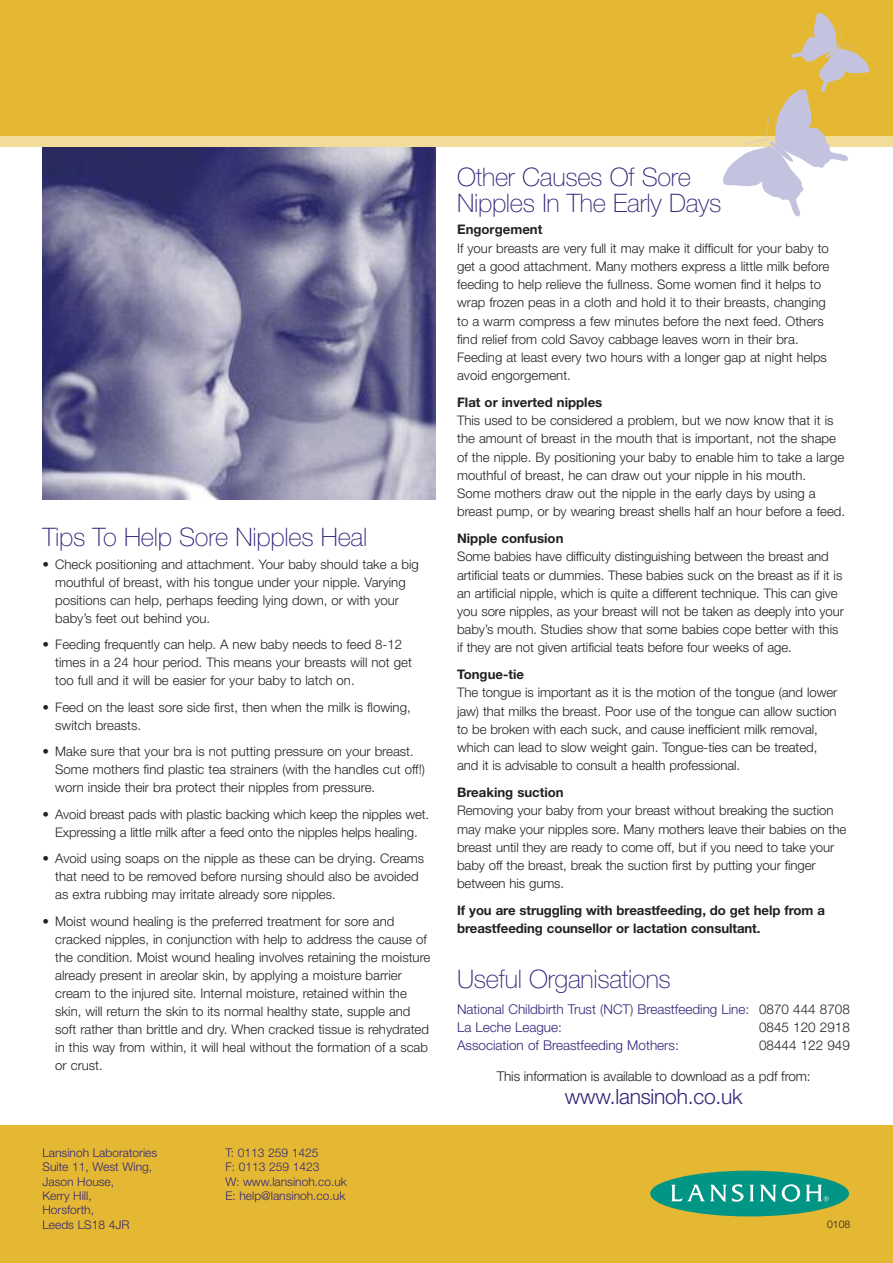
<style>
.page{position:relative;width:893px;height:1263px;background:#fff}
.page>*{position:absolute;margin:0;border:0;box-sizing:border-box;transform-origin:0 0}
.t1{font:100 25.5px/25.5px "Helvetica Neue";letter-spacing:-.01em;color:#322579}
.t2{font:300 21px "Helvetica Neue";letter-spacing:-.01em;color:#322579}
.t3{font:300 13.5px/18px "Helvetica Neue";color:#322579}
.t4{font:300 13.5px "Helvetica Neue";letter-spacing:-.01em;color:#212125}
.t5{font:300 13.2px/18px "Helvetica Neue";color:#212125}
.t6{font:700 13.2px/18px "Helvetica Neue";letter-spacing:-.005em;color:#212125}
.t7{font:300 12px/14.4px "Helvetica Neue";color:#322579}
.t8{font:300 10.5px "Helvetica Neue";color:#212125}
.s1{color:#212125}
</style>
<div class="page">
<img style="left:43px;top:147px;width:393px;height:353px">
<div style="left:0;top:1125px;width:893px;height:138px;background:#e4b833"></div>
<svg style="left:650px;top:1171px;width:199px;height:45px"></svg>
<div style="left:0;top:0;width:893px;height:136px;background:#e4b833"></div>
<div style="left:0;top:136px;width:893px;height:11px;background:#f1dc99"></div>
<svg style="left:723px;top:13px;width:146px;height:203px"></svg>
<h1 class="t1" style="left:43px;top:527px;width:326px">Tips To Help Sore Nipples Heal</h1>
<p class="t5" style="left:55px;top:556px;width:365px;text-indent:-13px">• Check positioning and attachment. Your baby should take a big mouthful of breast, with his tongue under your nipple. Varying positions can help, perhaps feeding lying down, or with your baby’s feet out behind you.</p>
<p class="t5" style="left:55px;top:637px;width:358px;text-indent:-13px">• Feeding frequently can help. A new baby needs to feed 8-12 times in a 24 hour period. This means your breasts will not get too full and it will be easier for your baby to latch on.</p>
<p class="t5" style="left:55px;top:699px;width:357px;text-indent:-13px">• Feed on the least sore side first, then when the milk is flowing, switch breasts.</p>
<p class="t5" style="left:55px;top:744px;width:371px;text-indent:-13px">• Make sure that your bra is not putting pressure on your breast.<br>Some mothers find plastic tea strainers (with the handles cut off!) worn inside their bra protect their nipples from pressure.</p>
<p class="t5" style="left:43px;top:806px;width:388px;text-align:center">• Avoid breast pads with plastic backing which keep the nipples wet.<br>Expressing a little milk after a feed onto the nipples helps healing.</p>
<p class="t5" style="left:55px;top:851px;width:370px;text-indent:-13px">• Avoid using soaps on the nipple as these can be drying. Creams that need to be removed before nursing should also be avoided as extra rubbing may irritate already sore nipples.</p>
<p class="t5" style="left:55px;top:913px;width:377px;text-indent:-13px">• Moist wound healing is the preferred treatment for sore and cracked nipples, in conjunction with help to address the cause of the condition. Moist wound healing involves retaining the moisture already present in areolar skin, by applying a moisture barrier cream to the injured site. Internal moisture, retained within the skin, will return the skin to its normal healthy state, supple and soft rather than brittle and dry. When cracked tissue is rehydrated in this way from within, it will heal without the formation of a scab or crust.</p>
<p class="t7" style="left:43px;top:1146px;width:116px">Lansinoh Laboratories<br>Suite 11, West Wing,<br>Jason House,<br>Kerry Hill,<br>Horsforth,<br>Leeds LS18 4JR</p>
<p class="t7" style="left:225px;top:1146px;width:123px">T: 0113 259 1425<br>F: 0113 259 1423<br>W: www.lansinoh.co.uk<br>E: help@lansinoh.co.uk</p>
<h1 class="t1" style="left:457px;top:167px;width:266px">Other Causes Of Sore<br>Nipples In The Early Days</h1>
<p class="t6" style="left:457px;top:222px;width:87px">Engorgement</p>
<p class="t5" style="left:457px;top:240px;width:374px">If your breasts are very full it may make it difficult for your baby to get a good attachment. Many mothers express a little milk before feeding to help relieve the fullness. Some women find it helps to wrap frozen peas in a cloth and hold it to their breasts, changing to a warm compress a few minutes before the next feed. Others find relief from cold Savoy cabbage leaves worn in their bra.<br>Feeding at least every two hours with a longer gap at night helps avoid engorgement.</p>
<p class="t6" style="left:457px;top:394px;width:147px">Flat or inverted nipples</p>
<p class="t5" style="left:457px;top:413px;width:389px">This used to be considered a problem, but we now know that it is the amount of breast in the mouth that is important, not the shape of the nipple. By positioning your baby to enable him to take a large mouthful of breast, he can draw out your nipple in his mouth.<br>Some mothers draw out the nipple in the early days by using a breast pump, or by wearing breast shells half an hour before a feed.</p>
<p class="t6" style="left:457px;top:531px;width:108px">Nipple confusion</p>
<p class="t5" style="left:457px;top:549px;width:388px">Some babies have difficulty distinguishing between the breast and artificial teats or dummies. These babies suck on the breast as if it is an artificial nipple, which is quite a different technique. This can give you sore nipples, as your breast will not be taken as deeply into your baby’s mouth. Studies show that some babies cope better with this if they are not given artificial teats before four weeks of age.</p>
<p class="t6" style="left:457px;top:667px;width:68px">Tongue-tie</p>
<p class="t5" style="left:457px;top:685px;width:382px">The tongue is important as it is the motion of the tongue (and lower jaw) that milks the breast. Poor use of the tongue can allow suction to be broken with each suck, and cause inefficient milk removal, which can lead to slow weight gain. Tongue-ties can be treated, and it is advisable to consult a health professional.</p>
<p class="t6" style="left:457px;top:784px;width:108px">Breaking suction</p>
<p class="t5" style="left:457px;top:803px;width:391px">Removing your baby from your breast without breaking the suction may make your nipples sore. Many mothers leave their babies on the breast until they are ready to come off, but if you need to take your baby off the breast, break the suction first by putting your finger between his gums.</p>
<p class="t6" style="left:457px;top:902px;width:369px">If you are struggling with breastfeeding, do get help from a breastfeeding counsellor or lactation consultant.</p>
<h1 class="t1" style="left:457px;top:968px;width:215px">Useful Organisations</h1>
<p class="t3" style="left:457px;top:1002px;width:394px">National Childbirth Trust (NCT) Breastfeeding Line: <span class="s1">0870 444 8708<br></span>La Leche League:</p>
<p class="t4" style="left:759px;top:1023px;width:92px">0845 120 2918</p>
<p class="t3" style="left:457px;top:1038px;width:223px">Association of Breastfeeding Mothers:</p>
<p class="t4" style="left:759px;top:1041px;width:92px">08444 122 949</p>
<p class="t4" style="left:497px;top:1071px;width:315px">This information is available to download as a pdf from:</p>
<h2 class="t2" style="left:565px;top:1089px;width:179px">www.lansinoh.co.uk</h2>
<p class="t8" style="left:827px;top:1220px;width:25px">0108</p>
</div>
